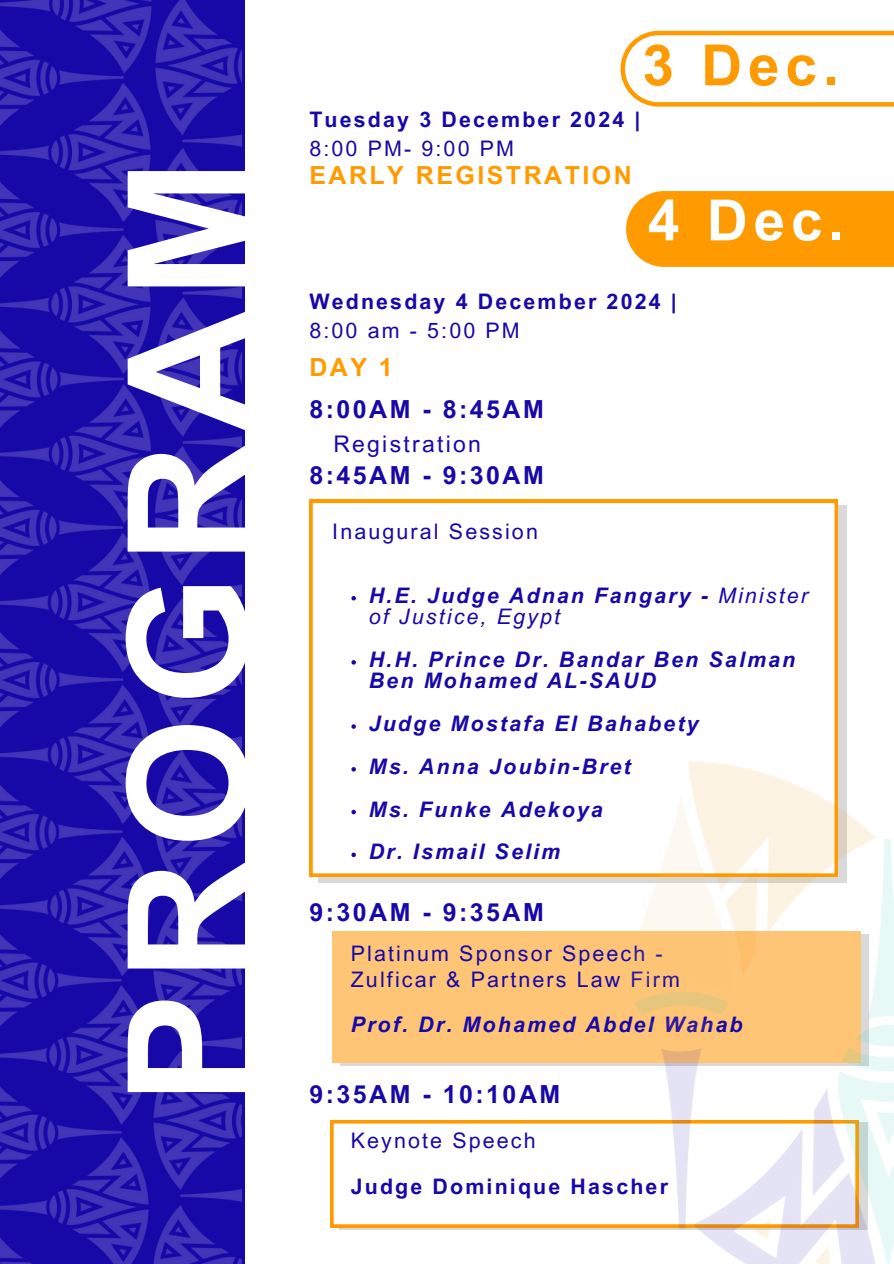
<style>
.page{position:relative;width:894px;height:1264px;background:#fff}
.page>*{position:absolute;margin:0;border:0;box-sizing:border-box;transform-origin:0 0}
.t1{font:700 166.95px "Arial MT Pro";letter-spacing:.075em;color:#fff}
.t2{font:700 56.85px "Arial MT Pro";color:#fff}
.t3{font:700 56.85px "Arial MT Pro";color:#ff9b00}
.t4{font:700 24.9px "Arial MT Pro";letter-spacing:.1em;color:#1708a8}
.t5{font:700 24.9px "Arial MT Pro";letter-spacing:.1em;color:#ff9b00}
.t6{font:22.95px "Arial MT Pro";letter-spacing:.1em;color:#1708a8}
.t7{font:italic 700 21.45px/21.3px "Arial MT Pro";letter-spacing:.1em;color:#1708a8}
.t8{font:21.45px "Arial MT Pro";letter-spacing:.1em;color:#1708a8}
.t9{font:700 21.45px "Arial MT Pro";letter-spacing:.1em;color:#1708a8}
.t10{font:italic 21.45px/21.3px "Arial MT Pro";letter-spacing:.1em;color:#1708a8}
.s1{font-weight:700}
</style>
<div class="page">
<img style="left:0;top:0;width:241px;height:1263px">
<div style="left:626px;top:191px;width:267px;height:76px;background:#ff9b00"></div>
<svg style="left:330px;top:1120px;width:301px;height:107px"></svg>
<div style="left:332px;top:931px;width:528px;height:131px;background:#ffc576"></div>
<svg style="left:318px;top:506px;width:528px;height:376px;background:#ded0bb"></svg>
<svg style="left:309px;top:499px;width:528px;height:377px"></svg>
<svg style="left:351px;top:596px;width:5px;height:4px"></svg>
<svg style="left:351px;top:660px;width:5px;height:4px"></svg>
<svg style="left:351px;top:724px;width:5px;height:4px"></svg>
<svg style="left:351px;top:767px;width:5px;height:4px"></svg>
<svg style="left:351px;top:809px;width:5px;height:5px"></svg>
<svg style="left:351px;top:852px;width:5px;height:5px"></svg>
<img style="left:631px;top:761px;width:262px;height:502px">
<svg style="left:620px;top:31px;width:273px;height:75px"></svg>
<p class="t1" style="left:126px;top:1104px;width:946px;rotate:-90deg">PROGRAM</p>
<p class="t3" style="left:642px;top:44px;width:197px">3 Dec.</p>
<p class="t9" style="left:309px;top:111px;width:332px">Tuesday 3 December 2024 |</p>
<p class="t8" style="left:309px;top:140px;width:206px">8:00 PM- 9:00 PM</p>
<p class="t5" style="left:309px;top:166px;width:324px">EARLY REGISTRATION</p>
<p class="t2" style="left:647px;top:199px;width:197px">4 Dec.</p>
<p class="t9" style="left:309px;top:293px;width:369px">Wednesday 4 December 2024 |</p>
<p class="t8" style="left:309px;top:322px;width:212px">8:00 am - 5:00 PM</p>
<p class="t5" style="left:309px;top:358px;width:85px">DAY 1</p>
<p class="t4" style="left:309px;top:400px;width:236px">8:00AM - 8:45AM</p>
<p class="t6" style="left:333px;top:435px;width:149px">Registration</p>
<p class="t4" style="left:309px;top:466px;width:236px">8:45AM - 9:30AM</p>
<h1 class="t8" style="left:332px;top:523px;width:207px">Inaugural Session</h1>
<h2 class="t10" style="left:368px;top:587px;width:440px"><span class="s1">H.E. Judge Adnan Fangary -</span> Minister of Justice, Egypt</h2>
<p class="t7" style="left:368px;top:651px;width:428px">H.H. Prince Dr. Bandar Ben Salman<br>Ben Mohamed AL-SAUD</p>
<p class="t7" style="left:368px;top:715px;width:331px">Judge Mostafa El Bahabety</p>
<p class="t7" style="left:368px;top:758px;width:263px">Ms. Anna Joubin-Bret</p>
<h2 class="t7" style="left:368px;top:801px;width:235px">Ms. Funke Adekoya</h2>
<p class="t7" style="left:368px;top:843px;width:193px">Dr. Ismail Selim</p>
<p class="t4" style="left:309px;top:902px;width:236px">9:30AM - 9:35AM</p>
<p class="t8" style="left:350px;top:945px;width:313px">Platinum Sponsor Speech -</p>
<p class="t8" style="left:350px;top:971px;width:330px">Zulficar &amp; Partners Law Firm</p>
<p class="t7" style="left:350px;top:1016px;width:393px">Prof. Dr. Mohamed Abdel Wahab</p>
<p class="t4" style="left:309px;top:1084px;width:252px">9:35AM - 10:10AM</p>
<p class="t8" style="left:350px;top:1132px;width:186px">Keynote Speech</p>
<p class="t9" style="left:350px;top:1178px;width:318px">Judge Dominique Hascher</p>
</div>
